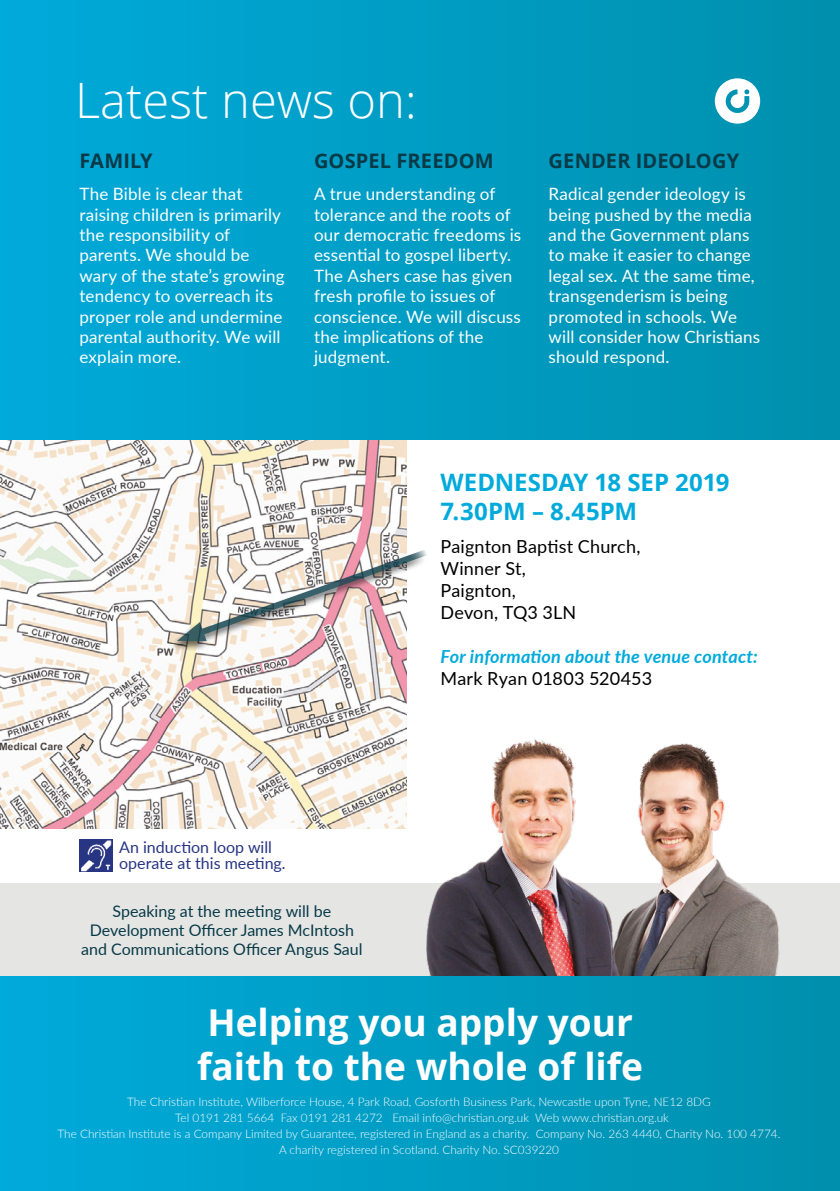
<style>
.page{position:relative;width:840px;height:1191px;background:#fff}
.page>*{position:absolute;margin:0;border:0;box-sizing:border-box;transform-origin:0 0}
.t1{font:300 48.8px "Open Sans";color:#fff}
.t2{font:700 37px/44.4px "Open Sans";color:#fff}
.t3{font:700 24px/28.8px "Open Sans";color:#00aadb}
.t4{font:700 20px "Open Sans";letter-spacing:.005em;color:#083a47}
.t5{font:italic 700 18px/22px "Lato";letter-spacing:.01em;color:#00aadb}
.t6{font:18px/22px "Lato";letter-spacing:.01em;color:#000}
.t7{font:17px/20.4px "Lato";letter-spacing:.01em;color:#fff}
.t8{font:16px/19.2px "Lato";color:#083a47;text-align:center}
.t9{font:16px/16px "Lato";color:#283583}
.t10{font:300 11.8px/16px "Lato";color:#fff;text-align:center}
.s1{font-weight:400;font-style:normal;color:#000}
</style>
<div class="page">
<div style="left:0;top:883px;width:839px;height:138px;background:#e5e5e4"></div>
<img style="left:385px;top:727px;width:394px;height:249px">
<div style="left:0;top:976px;width:839px;height:215px;background:linear-gradient(to right,#00aada,#0090ad)"></div>
<img style="left:79px;top:839px;width:34px;height:32px">
<img style="left:0;top:439px;width:406px;height:389px">
<div style="left:0;top:0;width:839px;height:439px;background:linear-gradient(to right,#00aada,#0090ad)"></div>
<svg style="left:714px;top:78px;width:45px;height:46px"></svg>
<div style="left:169px;top:550px;width:259px;height:102px;background:#000;opacity:.71"></div>
<svg style="left:177px;top:540px;width:251px;height:103px"></svg>
<p class="t1" style="left:75px;top:67px;width:343px">Latest news on:</p>
<p class="t4" style="left:79px;top:147px;width:75px">FAMILY</p>
<p class="t7" style="left:79px;top:183px;width:207px">The Bible is clear that raising children is primarily the responsibility of parents. We should be wary of the state’s growing tendency to overreach its proper role and undermine parental authority. We will explain more.</p>
<p class="t4" style="left:314px;top:147px;width:181px">GOSPEL FREEDOM</p>
<p class="t7" style="left:314px;top:183px;width:208px">A true understanding of tolerance and the roots of our democratic freedoms is essential to gospel liberty.<br>The Ashers case has given fresh profile to issues of conscience. We will discuss the implications of the judgment.</p>
<p class="t4" style="left:548px;top:147px;width:192px">GENDER IDEOLOGY</p>
<p class="t7" style="left:548px;top:183px;width:213px">Radical gender ideology is being pushed by the media and the Government plans to make it easier to change legal sex. At the same time, transgenderism is being promoted in schools. We will consider how Christians should respond.</p>
<p class="t9" style="left:119px;top:839px;width:168px">An induction loop will operate at this meeting.</p>
<p class="t8" style="left:112px;top:901px;width:220px">Speaking at the meeting will be</p>
<p class="t8" style="left:81px;top:920px;width:283px">Development Officer James McIntosh and Communications Officer Angus Saul</p>
<p class="t3" style="left:440px;top:467px;width:290px">WEDNESDAY 18 SEP 2019<br>7.30PM – 8.45PM</p>
<p class="t6" style="left:440px;top:535px;width:201px">Paignton Baptist Church,</p>
<p class="t6" style="left:440px;top:557px;width:137px">Winner St,<br>Paignton,<br>Devon, TQ3 3LN</p>
<p class="t5" style="left:440px;top:645px;width:318px">For information about the venue contact:<br><span class="s1">Mark Ryan 01803 520453</span></p>
<p class="t2" style="left:197px;top:999px;width:447px">Helping you apply your faith to the whole of life</p>
<p class="t10" style="left:127px;top:1093px;width:584px">The Christian Institute, Wilberforce House, 4 Park Road, Gosforth Business Park, Newcastle upon Tyne, NE12 8DG<br>Tel 0191 281 5664 Fax 0191 281 4272 Email info@christian.org.uk Web www.christian.org.uk</p>
<p class="t10" style="left:57px;top:1125px;width:724px">The Christian Institute is a Company Limited by Guarantee, registered in England as a charity. Company No. 263 4440, Charity No. 100 4774.<br>A charity registered in Scotland. Charity No. SC039220</p>
</div>
